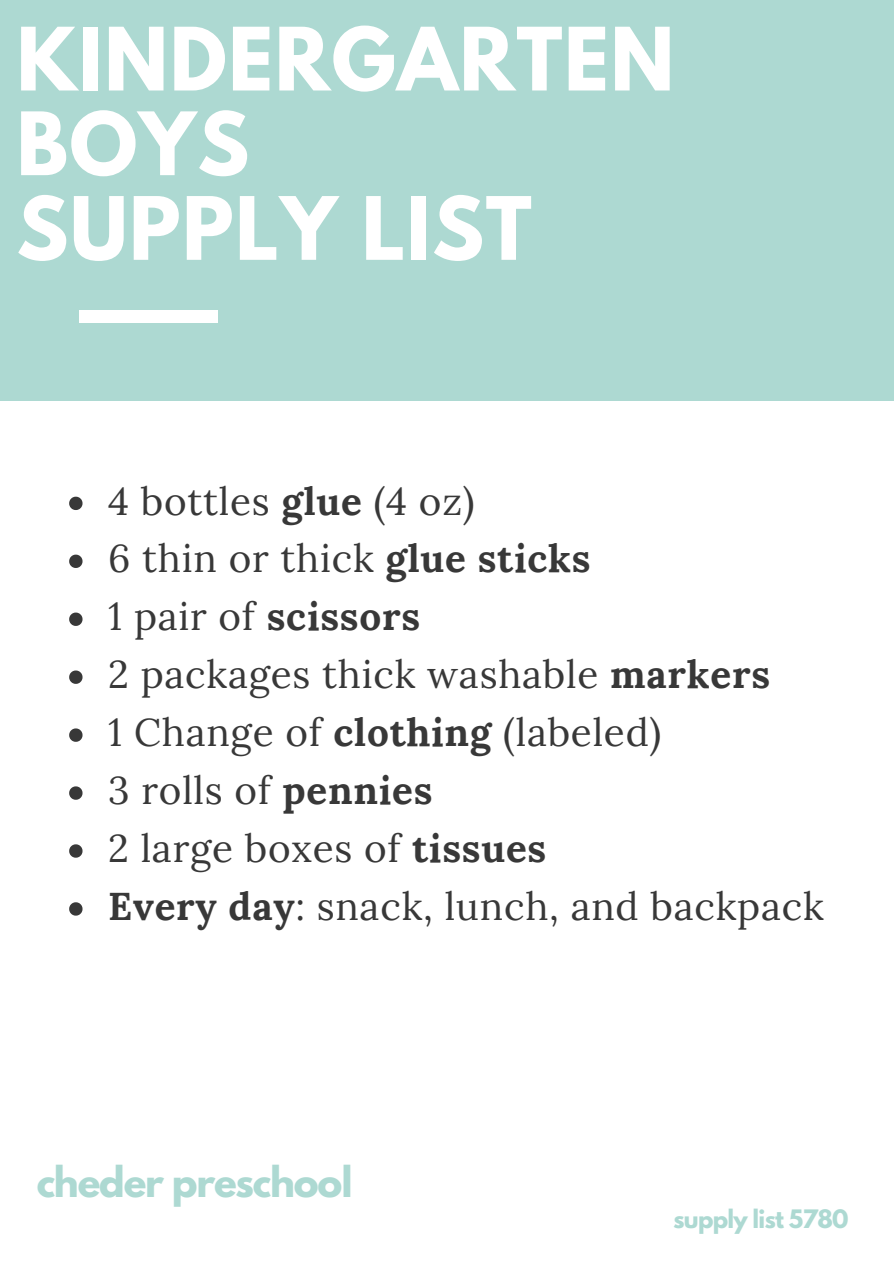
<style>
.page{position:relative;width:894px;height:1264px;background:#fff}
.page>*{position:absolute;margin:0;border:0;box-sizing:border-box;transform-origin:0 0}
.t1{font:700 77.25px/84.6px "League Spartan";letter-spacing:.02em;color:#fff}
.t2{font:38.55px/57.9px "Lora";letter-spacing:.02em;color:#383838}
.t3{font:700 37.5px "League Spartan";letter-spacing:-.03em;color:#add9d2}
.t4{font:700 22.5px "League Spartan";letter-spacing:-.03em;color:#add9d2}
.s1{font-weight:700}
</style>
<div class="page">
<div style="left:0;top:0;width:893px;height:400px;background:#add9d2"></div>
<div style="left:79px;top:310px;width:139px;height:12px;background:#fff"></div>
<svg style="left:69px;top:496px;width:13px;height:14px"></svg>
<svg style="left:69px;top:554px;width:13px;height:14px"></svg>
<svg style="left:69px;top:612px;width:13px;height:14px"></svg>
<svg style="left:69px;top:670px;width:13px;height:14px"></svg>
<svg style="left:69px;top:728px;width:13px;height:13px"></svg>
<svg style="left:69px;top:786px;width:13px;height:13px"></svg>
<svg style="left:69px;top:844px;width:13px;height:13px"></svg>
<svg style="left:69px;top:902px;width:13px;height:13px"></svg>
<h1 class="t1" style="left:16px;top:27px;width:659px">KINDERGARTEN<br>BOYS<br>SUPPLY LIST</h1>
<p class="t2" style="left:108px;top:471px;width:717px">4 bottles <span class="s1">glue</span> (4 oz)<br>6 thin or thick <span class="s1">glue sticks<br></span>1 pair of <span class="s1">scissors<br></span>2 packages thick washable <span class="s1">markers<br></span>1 Change of <span class="s1">clothing</span> (labeled)<br>3 rolls of <span class="s1">pennies<br></span>2 large boxes of <span class="s1">tissues<br>Every day</span>: snack, lunch, and backpack</p>
<p class="t3" style="left:37px;top:1163px;width:317px">cheder preschool</p>
<p class="t4" style="left:673px;top:1207px;width:176px">supply list 5780</p>
</div>
